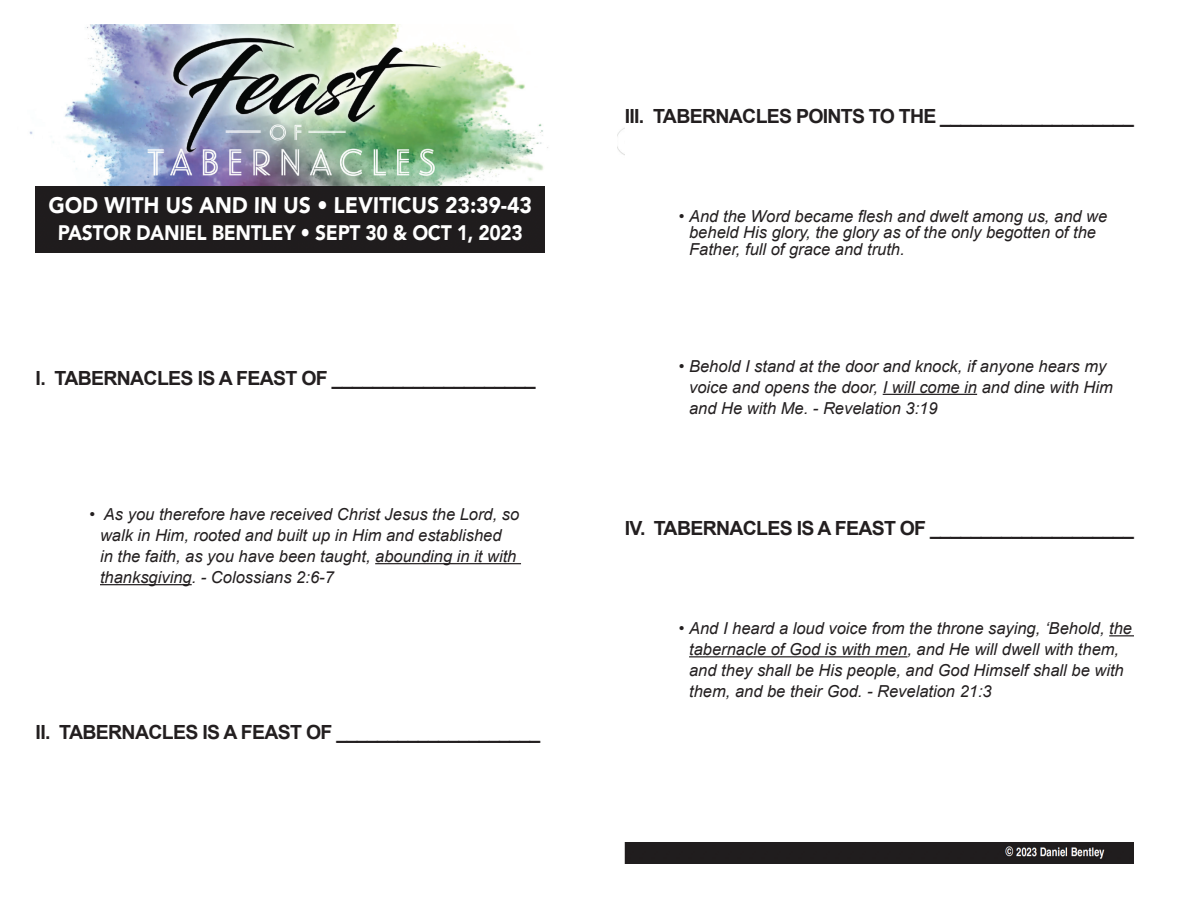
<style>
.page{position:relative;width:1188px;height:918px;background:#fff}
.page>*{position:absolute;margin:0;border:0;box-sizing:border-box;transform-origin:0 0}
.t1{font:900 22.5px "Avenir";color:#fff;scale:.93 1}
.t2{font:900 21px "Avenir";color:#fff;scale:.9 1}
.t3{font:700 19.5px "Arial";letter-spacing:-.035em;color:#231f20}
.t4{font:italic 16.5px/21px "Arial";color:#231f20}
.s1{font-style:normal}
</style>
<div class="page">
<hr style="left:375px;top:563px;width:146px;height:1px;background:#231f20">
<hr style="left:100px;top:584px;width:92px;height:1px;background:#231f20">
<hr style="left:883px;top:394px;width:94px;height:1px;background:#231f20">
<svg style="left:1109px;top:635px;width:25px;height:1px"></svg>
<hr style="left:689px;top:656px;width:218px;height:1px;background:#231f20">
<div style="left:36px;top:186px;width:509px;height:67px;background:#1f1c1d"></div>
<div style="left:625px;top:842px;width:509px;height:22px;background:#201d1e"></div>
<img style="left:29px;top:25px;width:519px;height:161px">
<h1 class="t1" style="left:49px;top:185px;width:522px">GOD WITH US AND IN US • LEVITICUS 23:39-43</h1>
<p class="t2" style="left:58px;top:214px;width:519px">PASTOR DANIEL BENTLEY • SEPT 30 &amp; OCT 1, 2023</p>
<p class="t3" style="left:36px;top:365px;width:502px">I. TABERNACLES IS A FEAST OF ____________________</p>
<p class="t4" style="left:100px;top:504px;width:421px;text-indent:-10px"><span class="s1">•</span> As you therefore have received Christ Jesus the Lord, so walk in Him, rooted and built up in Him and established<br>in the faith, as you have been taught, abounding in it with thanksgiving. - Colossians 2:6-7</p>
<p class="t3" style="left:36px;top:719px;width:506px">II. TABERNACLES IS A FEAST OF ____________________</p>
<p class="t3" style="left:625px;top:103px;width:511px">III. TABERNACLES POINTS TO THE ___________________</p>
<p class="t4" style="left:689px;top:208px;width:420px;line-height:16.5px;text-indent:-10px"><span class="s1">•</span> And the Word became flesh and dwelt among us, and we beheld His glory, the glory as of the only begotten of the<br>Father, full of grace and truth.</p>
<p class="t4" style="left:689px;top:356px;width:425px;text-indent:-10px"><span class="s1">•</span> Behold I stand at the door and knock, if anyone hears my voice and opens the door, I will come in and dine with Him and He with Me. - Revelation 3:19</p>
<p class="t3" style="left:625px;top:515px;width:511px">IV. TABERNACLES IS A FEAST OF ____________________</p>
<p class="t4" style="left:689px;top:618px;width:445px;text-indent:-10px"><span class="s1">•</span> And I heard a loud voice from the throne saying, ‘Behold, the tabernacle of God is with men, and He will dwell with them, and they shall be His people, and God Himself shall be with them, and be their God. - Revelation 21:3</p>
</div>
